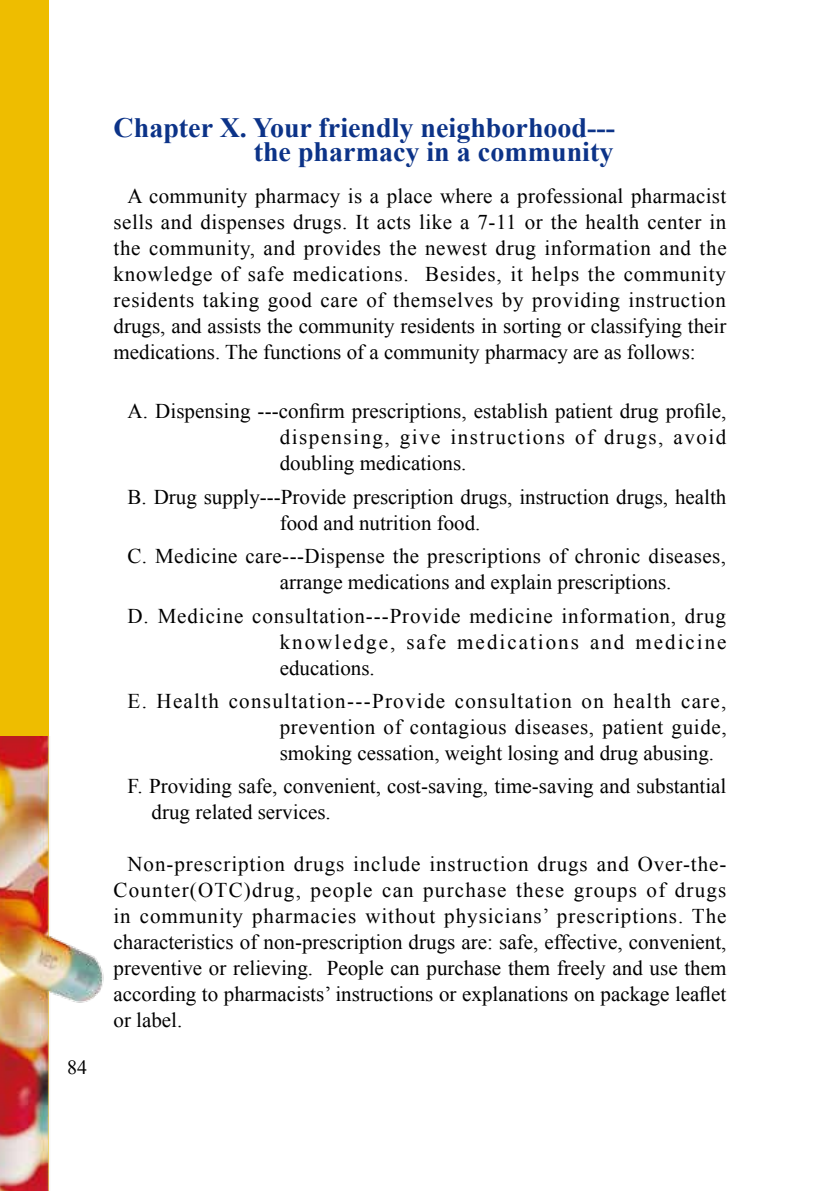
<style>
.page{position:relative;width:840px;height:1191px;background:#fff}
.page>*{position:absolute;margin:0;border:0;box-sizing:border-box;transform-origin:0 0}
.t1{font:700 28px/24px "Times New Roman";color:#0c3388;text-align:right}
.t2{font:21px/26px "Times New Roman";color:#000;text-align:justify}
.t3{font:21px/26px "Times New Roman";letter-spacing:.02em;color:#000}
.t4{font:20px "Times New Roman";color:#000}
</style>
<div class="page">
<div style="left:0;top:0;width:48px;height:1191px;background:#eebd00"></div>
<img style="left:0;top:736px;width:104px;height:455px">
<p class="t4" style="left:67px;top:1054px;width:21px">84</p>
<h1 class="t1" style="left:113px;top:115px;width:503px">Chapter X. Your friendly neighborhood--- the pharmacy in a community</h1>
<p class="t2" style="left:113px;top:182px;width:614px;text-indent:14px">A community pharmacy is a place where a professional pharmacist sells and dispenses drugs. It acts like a 7-11 or the health center in the community, and provides the newest drug information and the knowledge of safe medications. Besides, it helps the community residents taking good care of themselves by providing instruction drugs, and assists the community residents in sorting or classifying their medications. The functions of a community pharmacy are as follows:</p>
<p class="t2" style="left:279px;top:398px;width:448px;text-indent:-152px">A. Dispensing ---confirm prescriptions, establish patient drug profile, dispensing, give instructions of drugs, avoid doubling medications.</p>
<p class="t2" style="left:279px;top:483px;width:448px;text-indent:-152px">B. Drug supply---Provide prescription drugs, instruction drugs, health food and nutrition food.</p>
<p class="t3" style="left:279px;top:543px;width:447px;text-indent:-152px">C. Medicine care---Dispense the prescriptions of chronic diseases, arrange medications and explain prescriptions.</p>
<p class="t2" style="left:279px;top:602px;width:448px;text-indent:-152px">D. Medicine consultation---Provide medicine information, drug knowledge, safe medications and medicine educations.</p>
<p class="t2" style="left:279px;top:687px;width:448px;text-indent:-152px">E. Health consultation---Provide consultation on health care, prevention of contagious diseases, patient guide, smoking cessation, weight losing and drug abusing.</p>
<p class="t2" style="left:151px;top:773px;width:576px;text-indent:-24px">F. Providing safe, convenient, cost-saving, time-saving and substantial drug related services.</p>
<p class="t2" style="left:113px;top:851px;width:614px;text-indent:14px">Non-prescription drugs include instruction drugs and Over-the-Counter(OTC)drug, people can purchase these groups of drugs in community pharmacies without physicians’ prescriptions. The characteristics of non-prescription drugs are: safe, effective, convenient, preventive or relieving. People can purchase them freely and use them according to pharmacists’ instructions or explanations on package leaflet or label.</p>
</div>
